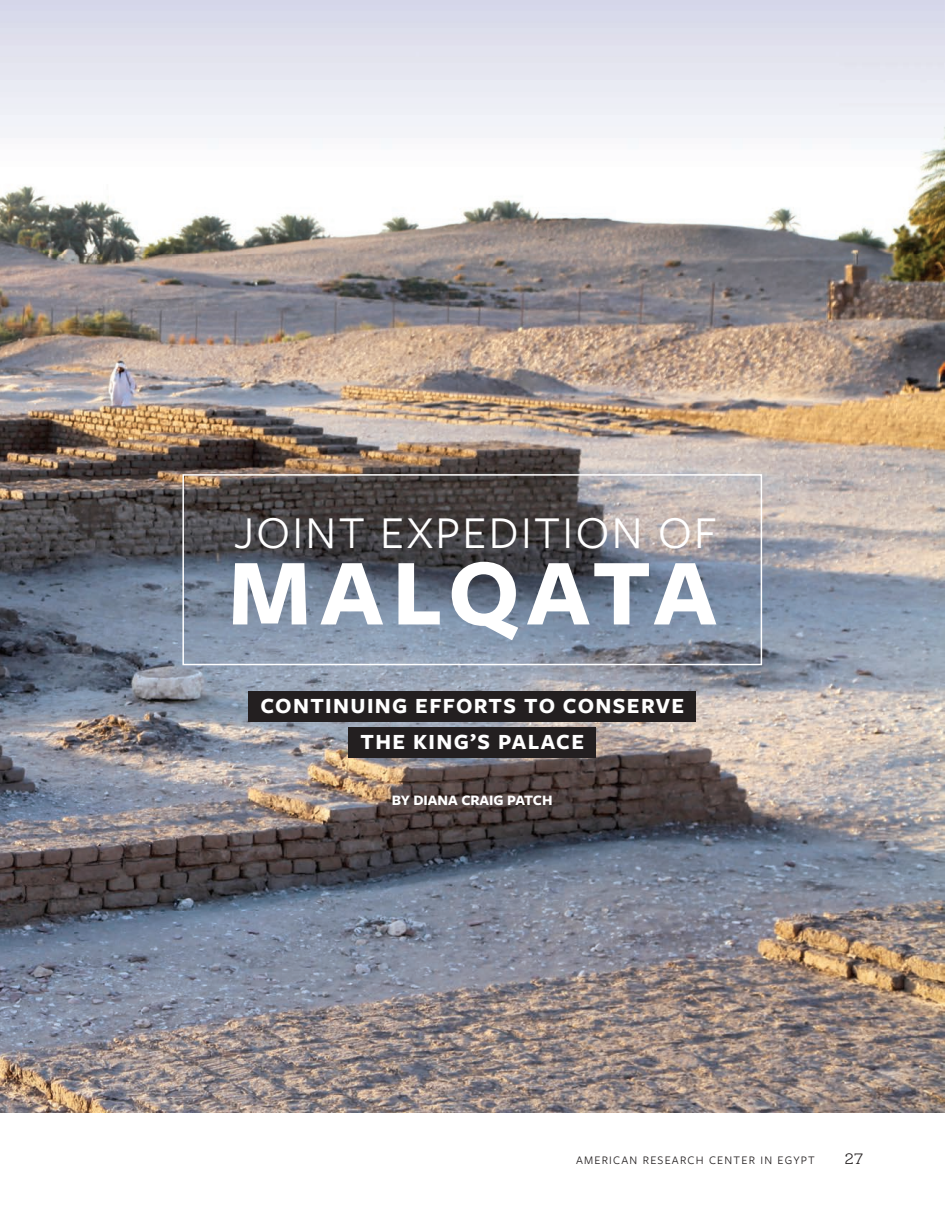
<style>
.page{position:relative;width:945px;height:1215px;background:#fff}
.page>*{position:absolute;margin:0;border:0;box-sizing:border-box;transform-origin:0 0}
.t1{font:700 98.1px "Freight Sans Pro";letter-spacing:.05em;color:#fff}
.t2{font:47.4px "Freight Sans Pro";letter-spacing:.05em;color:#fff}
.t3{font:700 22.5px/36px "Freight Sans Pro";letter-spacing:.06em;color:#fff;text-align:center}
.t4{font:300 16.5px "Ernestine Pro";color:#231f20}
.t5{font:700 15px "Freight Sans Pro";color:#fff}
.t6{font:12px "Freight Sans Pro";letter-spacing:.1em;color:#231f20}
</style>
<div class="page">
<img style="left:0;top:0;width:945px;height:1112px">
<div style="left:182px;top:474px;width:580px;height:191px;border:2px solid #fff"></div>
<div style="left:249px;top:691px;width:447px;height:31px;background:#231f20"></div>
<div style="left:349px;top:727px;width:247px;height:31px;background:#231f20"></div>
<h2 class="t2" style="left:234px;top:501px;width:484px">JOINT EXPEDITION OF</h2>
<h1 class="t1" style="left:228px;top:525px;width:490px">MALQATA</h1>
<p class="t3" style="left:261px;top:687px;width:425px">CONTINUING EFFORTS TO CONSERVE<br>THE KING’S PALACE</p>
<p class="t5" style="left:392px;top:790px;width:162px">BY DIANA CRAIG PATCH</p>
<p class="t6" style="left:576px;top:1152px;width:240px">AMERICAN RESEARCH CENTER IN EGYPT</p>
<p class="t4" style="left:845px;top:1149px;width:21px">27</p>
</div>
